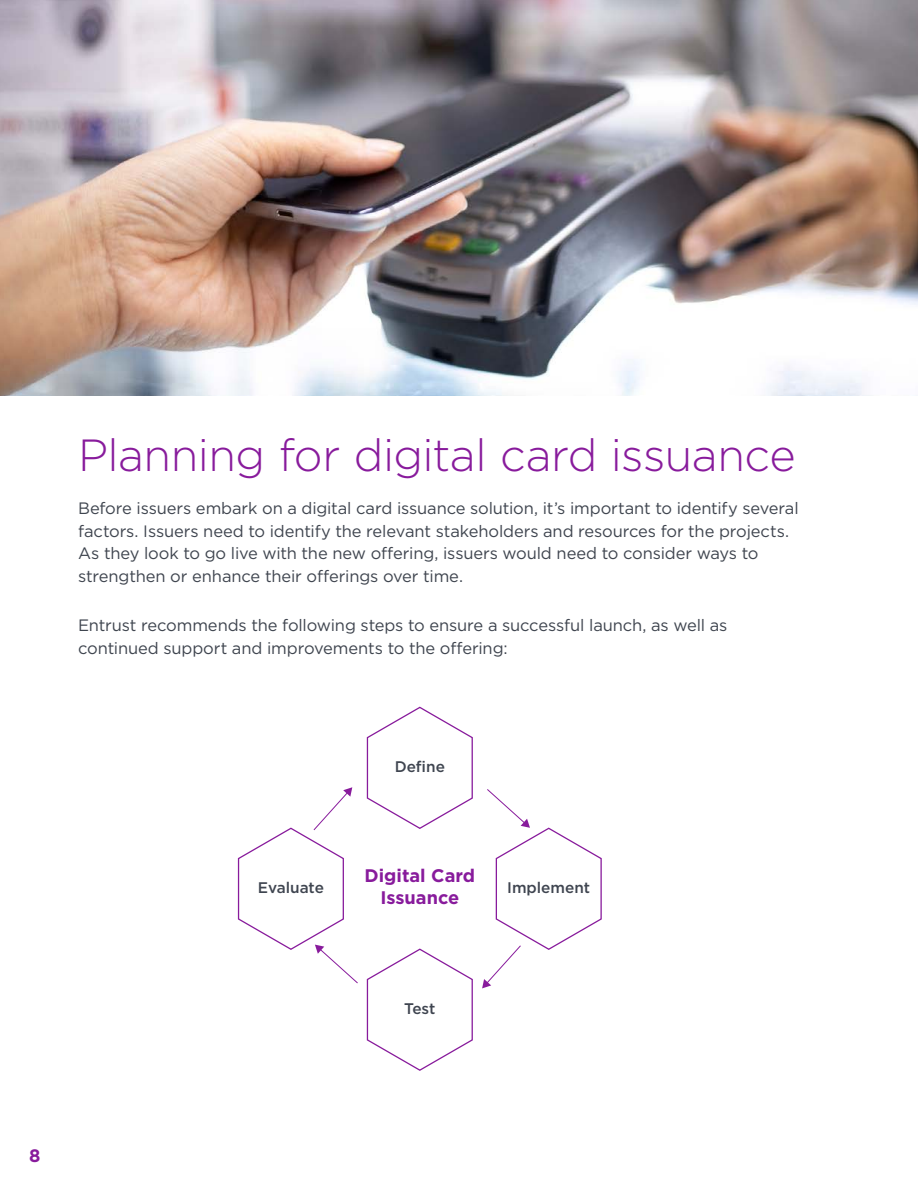
<style>
.page{position:relative;width:918px;height:1188px;background:#fff}
.page>*{position:absolute;margin:0;border:0;box-sizing:border-box;transform-origin:0 0}
.t1{font:300 45px "Gotham";letter-spacing:-.015em;color:#881b9c}
.t2{font:700 18.15px/21.8px "Gotham";color:#881b9c;text-align:center}
.t3{font:700 18px "Gotham";color:#881b9c}
.t4{font:16.5px/22.5px "Gotham";letter-spacing:-.01em;color:#3f454f}
.t5{font:500 15.3px "Gotham";color:#3f4550}
</style>
<div class="page">
<svg style="left:366px;top:706px;width:107px;height:123px"></svg>
<svg style="left:366px;top:948px;width:107px;height:123px"></svg>
<svg style="left:237px;top:787px;width:121px;height:197px"></svg>
<svg style="left:482px;top:789px;width:120px;height:199px"></svg>
<img style="left:0;top:0;width:918px;height:395px">
<h1 class="t1" style="left:78px;top:427px;width:719px">Planning for digital card issuance</h1>
<p class="t4" style="left:78px;top:497px;width:722px">Before issuers embark on a digital card issuance solution, it’s important to identify several factors. Issuers need to identify the relevant stakeholders and resources for the projects.<br>As they look to go live with the new offering, issuers would need to consider ways to strengthen or enhance their offerings over time.</p>
<p class="t4" style="left:78px;top:614px;width:651px">Entrust recommends the following steps to ensure a successful launch, as well as continued support and improvements to the offering:</p>
<p class="t5" style="left:258px;top:878px;width:68px">Evaluate</p>
<p class="t5" style="left:395px;top:757px;width:52px">Define</p>
<p class="t2" style="left:365px;top:865px;width:112px">Digital Card<br>Issuance</p>
<p class="t5" style="left:507px;top:878px;width:85px">Implement</p>
<p class="t5" style="left:404px;top:999px;width:33px">Test</p>
<p class="t3" style="left:29px;top:1144px;width:13px">8</p>
</div>
